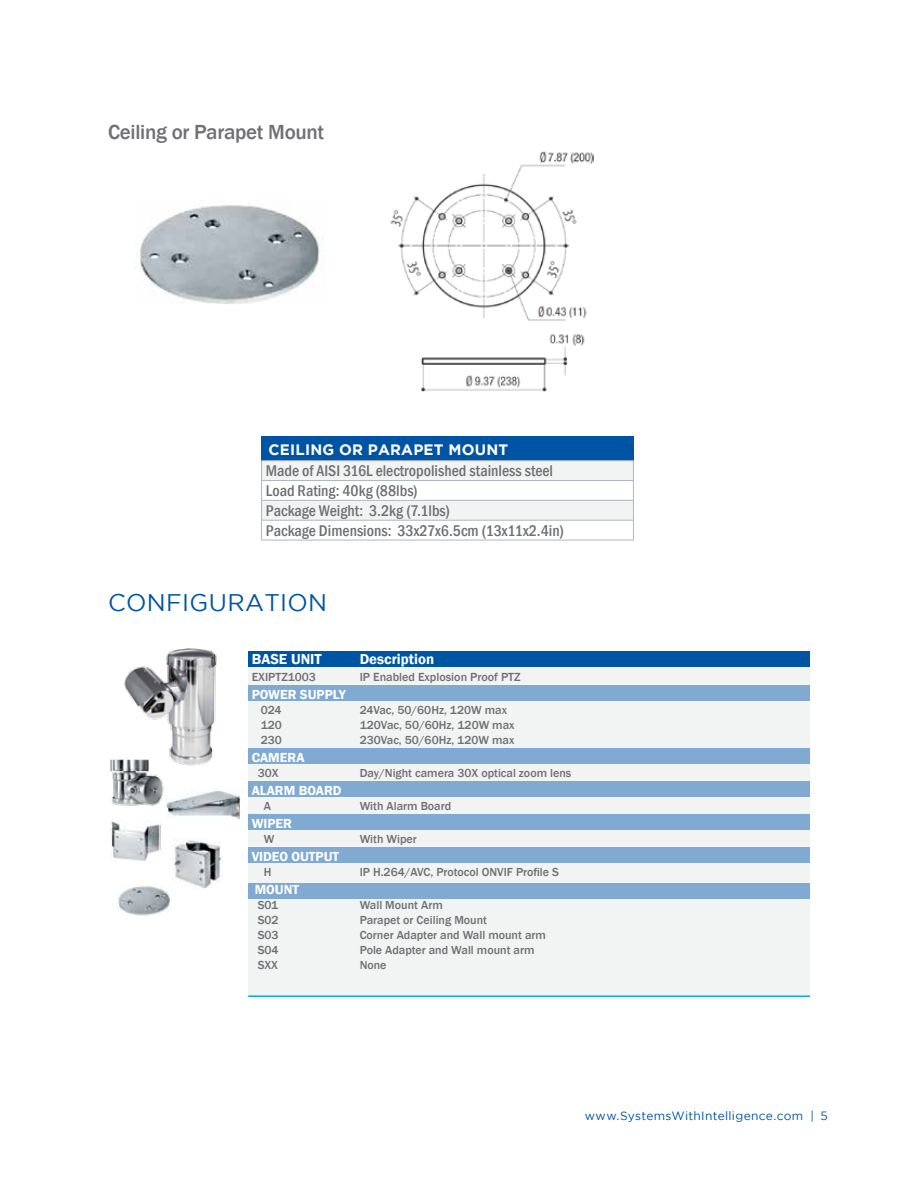
<style>
.page{position:relative;width:918px;height:1188px;background:#fff}
.page>*{position:absolute;margin:0;border:0;box-sizing:border-box;transform-origin:0 0}
.t1{font:24px "Gotham";letter-spacing:.015em;color:#0054a4}
.t2{font:500 21px "Franklin Gothic";letter-spacing:-.015em;color:#6f7073}
.t3{font:500 condensed 15.9px/19.8px "Franklin Gothic";color:#6f7073}
.t4{font:700 15.15px "Gotham";letter-spacing:.015em;color:#fff}
.t5{font:600 14.85px "Franklin Gothic";color:#fff}
.t6{font:600 13.5px "Franklin Gothic";color:#fff}
.t7{font:500 12.15px "Franklin Gothic";color:#6f7073}
.t8{font:500 12px "Franklin Gothic";color:#6f7073}
.t9{font:12px "Gotham";letter-spacing:.025em;color:#0054a4}
</style>
<div class="page">
<div style="left:248px;top:655px;width:562px;height:341px;background:#f2f3f3"></div>
<hr style="left:248px;top:995px;width:562px;height:2px;background:#00aeef">
<div style="left:248px;top:651px;width:562px;height:16px;background:#0054a4"></div>
<div style="left:248px;top:685px;width:562px;height:16px;background:#80aad1"></div>
<div style="left:248px;top:748px;width:562px;height:16px;background:#80aad1"></div>
<div style="left:248px;top:781px;width:562px;height:16px;background:#80aad1"></div>
<div style="left:248px;top:814px;width:562px;height:16px;background:#80aad1"></div>
<div style="left:248px;top:847px;width:562px;height:16px;background:#80aad1"></div>
<div style="left:248px;top:883px;width:562px;height:16px;background:#80aad1"></div>
<img style="left:166px;top:791px;width:75px;height:29px">
<img style="left:135px;top:200px;width:188px;height:104px">
<img style="left:118px;top:886px;width:52px;height:29px">
<img style="left:390px;top:151px;width:203px;height:241px">
<img style="left:111px;top:820px;width:50px;height:42px">
<div style="left:261px;top:436px;width:373px;height:25px;background:#0054a4"></div>
<hr style="left:261px;top:460px;width:373px;height:1px;background:#b0b7bc">
<svg style="left:261px;top:461px;width:373px;height:79px"></svg>
<hr style="left:261px;top:540px;width:373px;height:1px;background:#b0b7bc">
<img style="left:110px;top:760px;width:54px;height:46px">
<img style="left:172px;top:840px;width:51px;height:48px">
<img style="left:122px;top:649px;width:95px;height:119px">
<h2 class="t2" style="left:108px;top:119px;width:218px">Ceiling or Parapet Mount</h2>
<p class="t4" style="left:269px;top:440px;width:241px">CEILING OR PARAPET MOUNT</p>
<h3 class="t3" style="left:266px;top:461px;width:299px">Made of AISI 316L electropolished stainless steel Load Rating: 40kg (88lbs)<br>Package Weight: 3.2kg (7.1lbs)<br>Package Dimensions: 33x27x6.5cm (13x11x2.4in)</h3>
<h1 class="t1" style="left:108px;top:589px;width:221px">CONFIGURATION</h1>
<p class="t5" style="left:252px;top:650px;width:72px">BASE UNIT</p>
<p class="t5" style="left:360px;top:650px;width:76px">Description</p>
<p class="t7" style="left:252px;top:669px;width:66px">EXIPTZ1003</p>
<p class="t7" style="left:360px;top:669px;width:162px">IP Enabled Explosion Proof PTZ</p>
<p class="t6" style="left:252px;top:686px;width:96px">POWER SUPPLY</p>
<p class="t8" style="left:261px;top:702px;width:22px">024</p>
<p class="t8" style="left:360px;top:702px;width:149px">24Vac, 50/60Hz, 120W max</p>
<p class="t8" style="left:261px;top:717px;width:23px">120</p>
<p class="t8" style="left:360px;top:717px;width:156px">120Vac, 50/60Hz, 120W max</p>
<p class="t8" style="left:261px;top:732px;width:23px">230</p>
<p class="t8" style="left:360px;top:732px;width:156px">230Vac, 50/60Hz, 120W max</p>
<p class="t6" style="left:252px;top:749px;width:54px">CAMERA</p>
<p class="t8" style="left:258px;top:765px;width:22px">30X</p>
<p class="t8" style="left:360px;top:765px;width:213px">Day/Night camera 30X optical zoom lens</p>
<p class="t6" style="left:252px;top:782px;width:92px">ALARM BOARD</p>
<p class="t8" style="left:264px;top:798px;width:9px">A</p>
<p class="t8" style="left:360px;top:798px;width:93px">With Alarm Board</p>
<p class="t6" style="left:252px;top:815px;width:42px">WIPER</p>
<p class="t8" style="left:264px;top:831px;width:12px">W</p>
<p class="t8" style="left:360px;top:831px;width:59px">With Wiper</p>
<p class="t6" style="left:252px;top:848px;width:89px">VIDEO OUTPUT</p>
<p class="t8" style="left:264px;top:864px;width:9px">H</p>
<p class="t8" style="left:360px;top:864px;width:201px">IP H.264/AVC, Protocol ONVIF Profile S</p>
<p class="t6" style="left:255px;top:881px;width:46px">MOUNT</p>
<p class="t8" style="left:258px;top:897px;width:22px">S01</p>
<p class="t8" style="left:360px;top:897px;width:85px">Wall Mount Arm</p>
<p class="t8" style="left:258px;top:912px;width:22px">S02</p>
<p class="t8" style="left:360px;top:912px;width:129px">Parapet or Ceiling Mount</p>
<p class="t8" style="left:258px;top:927px;width:22px">S03</p>
<p class="t8" style="left:360px;top:927px;width:188px">Corner Adapter and Wall mount arm</p>
<p class="t8" style="left:258px;top:942px;width:22px">S04</p>
<p class="t8" style="left:360px;top:942px;width:176px">Pole Adapter and Wall mount arm</p>
<p class="t8" style="left:258px;top:957px;width:22px">SXX</p>
<p class="t8" style="left:360px;top:957px;width:28px">None</p>
<p class="t9" style="left:585px;top:1109px;width:245px">www.SystemsWithIntelligence.com | 5</p>
</div>
